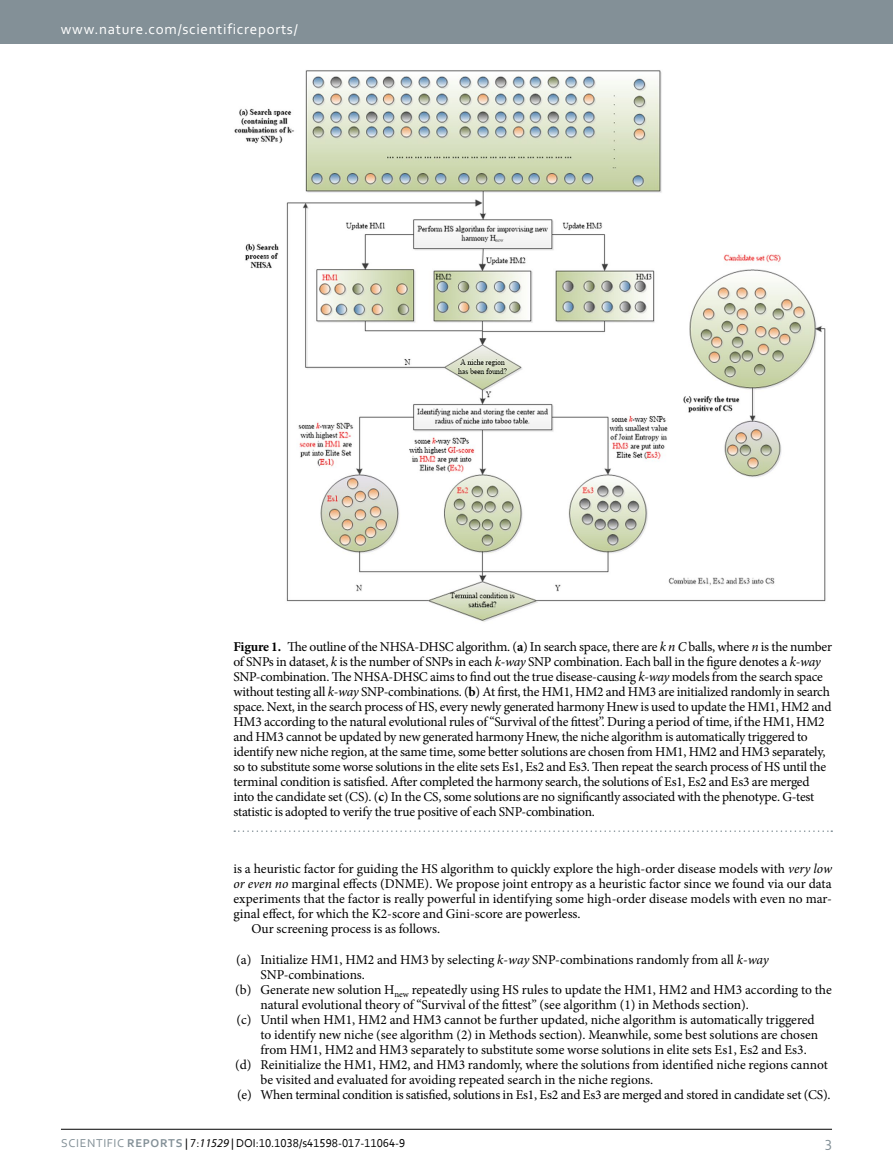
<style>
.page{position:relative;width:893px;height:1174px;background:#fff}
.page>*{position:absolute;margin:0;border:0;box-sizing:border-box;transform-origin:0 0}
.t1{font:15px "Corbel 2";letter-spacing:.045em;color:#fff}
.t2{font:15px "Corbel 2";color:#839097}
.t3{font:13.5px/15px "Minion Pro";letter-spacing:-.01em;color:#000}
.t4{font:12px "Corbel";color:#000}
.s1{font-weight:700}
.s2{font-style:italic}
.s3{font-family:"Corbel 2";color:#839097}
.s4{font-family:"Corbel Bold 2";color:#839097}
.s5{font-family:"Myriad Pro";font-style:italic}
</style>
<div class="page">
<div style="left:0;top:0;width:893px;height:43px;background:#839097"></div>
<hr style="left:61px;top:1129px;width:771px;height:1px;background:#000">
<img style="left:234px;top:70px;width:592px;height:552px">
<svg style="left:234px;top:830px;width:598px;height:2px"></svg>
<p class="t1" style="left:61px;top:19px;width:238px">www.nature.com/scientificreports/</p>
<p class="t3" style="left:233px;top:639px;width:600px"><span class="s1">Figure 1.</span> The outline of the NHSA-DHSC algorithm. (<span class="s1">a</span>) In search space, there are <span class="s2">k n C</span> balls, where <span class="s2">n</span> is the number of SNPs in dataset, <span class="s2">k</span> is the number of SNPs in each <span class="s2">k-way</span> SNP combination. Each ball in the figure denotes a <span class="s2">k-way </span>SNP-combination. The NHSA-DHSC aims to find out the true disease-causing <span class="s2">k-way</span> models from the search space without testing all <span class="s2">k-way</span> SNP-combinations. (<span class="s1">b</span>) At first, the HM1, HM2 and HM3 are initialized randomly in search space. Next, in the search process of HS, every newly generated harmony Hnew is used to update the HM1, HM2 and HM3 according to the natural evolutional rules of “Survival of the fittest”. During a period of time, if the HM1, HM2 and HM3 cannot be updated by new generated harmony Hnew, the niche algorithm is automatically triggered to identify new niche region, at the same time, some better solutions are chosen from HM1, HM2 and HM3 separately, so to substitute some worse solutions in the elite sets Es1, Es2 and Es3. Then repeat the search process of HS until the terminal condition is satisfied. After completed the harmony search, the solutions of Es1, Es2 and Es3 are merged into the candidate set (CS). (<span class="s1">c</span>) In the CS, some solutions are no significantly associated with the phenotype. G-test statistic is adopted to verify the true positive of each SNP-combination.</p>
<p class="t3" style="left:233px;top:861px;width:600px">is a heuristic factor for guiding the HS algorithm to quickly explore the high-order disease models with <span class="s2">very low</span></p>
<p class="t3" style="left:233px;top:876px;width:600px"><span class="s2">or even no</span> marginal effects (DNME). We propose joint entropy as a heuristic factor since we found via our data</p>
<p class="t3" style="left:233px;top:891px;width:600px">experiments that the factor is really powerful in identifying some high-order disease models with even no mar-</p>
<p class="t3" style="left:233px;top:906px;width:349px">ginal effect, for which the K2-score and Gini-score are powerless.</p>
<p class="t3" style="left:251px;top:921px;width:190px">Our screening process is as follows.</p>
<p class="t3" style="left:236px;top:952px;width:534px">(a) Initialize HM1, HM2 and HM3 by selecting <span class="s2">k-way</span> SNP-combinations randomly from all <span class="s2">k-way</span></p>
<p class="t3" style="left:260px;top:967px;width:106px">SNP-combinations.</p>
<p class="t3" style="left:235px;top:982px;width:598px">(b) Generate new solution H<sub>new</sub> repeatedly using HS rules to update the HM1, HM2 and HM3 according to the</p>
<p class="t3" style="left:260px;top:997px;width:490px">natural evolutional theory of “Survival of the fittest” (see algorithm (1) in Methods section).</p>
<p class="t3" style="left:236px;top:1012px;width:580px">(c) Until when HM1, HM2 and HM3 cannot be further updated, niche algorithm is automatically triggered</p>
<p class="t3" style="left:260px;top:1027px;width:559px">to identify new niche (see algorithm (2) in Methods section). Meanwhile, some best solutions are chosen</p>
<p class="t3" style="left:260px;top:1042px;width:548px">from HM1, HM2 and HM3 separately to substitute some worse solutions in elite sets Es1, Es2 and Es3.</p>
<p class="t3" style="left:235px;top:1057px;width:594px">(d) Reinitialize the HM1, HM2, and HM3 randomly, where the solutions from identified niche regions cannot</p>
<p class="t3" style="left:260px;top:1072px;width:394px">be visited and evaluated for avoiding repeated search in the niche regions.</p>
<p class="t3" style="left:237px;top:1087px;width:595px">(e) When terminal condition is satisfied, solutions in Es1, Es2 and Es3 are merged and stored in candidate set (CS).</p>
<p class="t4" style="left:61px;top:1135px;width:346px"><span class="s3">Scientific</span> <span class="s4">REPORTS</span> | 7:<span class="s5">11529</span> | DOI:10.1038/s41598-017-11064-9</p>
<p class="t2" style="left:825px;top:1132px;width:8px">3</p>
</div>
